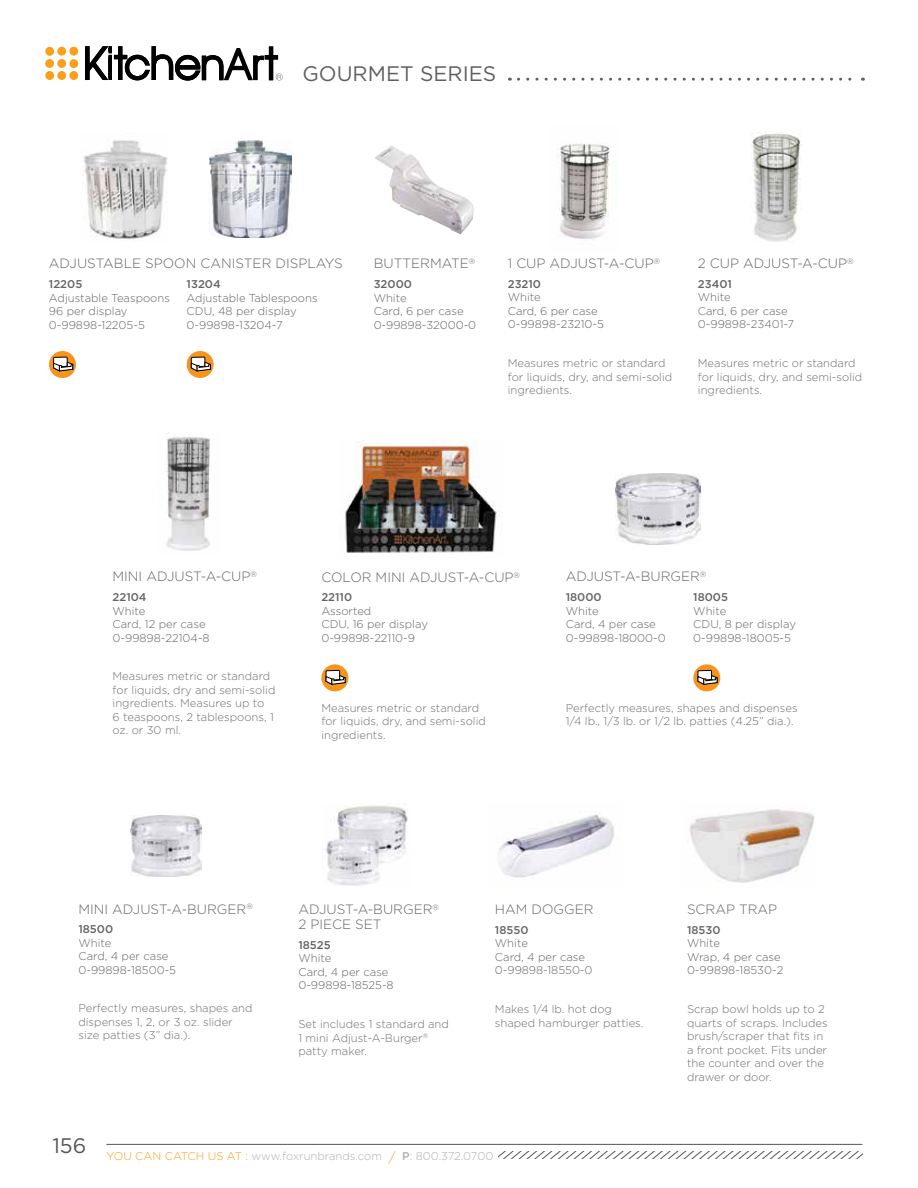
<style>
.page{position:relative;width:918px;height:1188px;background:#fff}
.page>*{position:absolute;margin:0;border:0;box-sizing:border-box;transform-origin:0 0}
.t1{font:21px "Gotham";color:#5f6062}
.t2{font:300 13.5px/15px "Gotham";color:#636466}
.t3{font:300 11.25px/13.5px "Gotham";color:#6d6e71}
.t4{font:300 11.25px/13.5px "Gotham";color:#636466}
.t5{font:500 11.25px "Gotham";color:#636466}
.t6{font:300 11.25px "Gotham";color:#adafb2}
.s1{color:#f99f1c}
.s2{font-size:13.5px;color:#f99f1c}
.s3{font-weight:500}
</style>
<div class="page">
<hr style="left:106px;top:1144px;width:756px;height:1px;background:#555759">
<svg style="left:499px;top:1151px;width:363px;height:7px"></svg>
<div style="left:69px;top:47px;width:9px;height:9px;background:#f99f1c;border-radius:50%"></div>
<div style="left:69px;top:59px;width:9px;height:9px;background:#f99f1c;border-radius:50%"></div>
<div style="left:69px;top:71px;width:9px;height:9px;background:#f99f1c;border-radius:50%"></div>
<div style="left:57px;top:47px;width:9px;height:9px;background:#f99f1c;border-radius:50%"></div>
<div style="left:57px;top:59px;width:9px;height:9px;background:#f99f1c;border-radius:50%"></div>
<div style="left:57px;top:71px;width:9px;height:9px;background:#f99f1c;border-radius:50%"></div>
<div style="left:45px;top:47px;width:9px;height:9px;background:#f99f1c;border-radius:50%"></div>
<div style="left:45px;top:59px;width:9px;height:9px;background:#f99f1c;border-radius:50%"></div>
<div style="left:45px;top:71px;width:9px;height:9px;background:#f99f1c;border-radius:50%"></div>
<svg style="left:85px;top:46px;width:198px;height:35px"></svg>
<div style="left:231px;top:43px;width:11px;height:5px;background:#fff"></div>
<svg style="left:518px;top:78px;width:345px;height:3px"></svg>
<img style="left:750px;top:132px;width:51px;height:110px">
<img style="left:557px;top:142px;width:53px;height:98px">
<img style="left:82px;top:140px;width:86px;height:99px">
<img style="left:209px;top:141px;width:83px;height:97px">
<img style="left:375px;top:145px;width:93px;height:85px">
<div style="left:49px;top:351px;width:27px;height:27px;background:#f7941e;border-radius:50%"></div>
<svg style="left:53px;top:356px;width:22px;height:16px"></svg>
<div style="left:187px;top:351px;width:27px;height:27px;background:#f7941e;border-radius:50%"></div>
<svg style="left:190px;top:356px;width:23px;height:16px"></svg>
<img style="left:615px;top:473px;width:86px;height:71px">
<img style="left:130px;top:815px;width:71px;height:61px">
<img style="left:166px;top:437px;width:44px;height:114px">
<img style="left:345px;top:441px;width:152px;height:112px">
<div style="left:321px;top:664px;width:27px;height:27px;background:#f7941e;border-radius:50%"></div>
<svg style="left:325px;top:670px;width:23px;height:15px"></svg>
<div style="left:693px;top:664px;width:27px;height:27px;background:#f7941e;border-radius:50%"></div>
<svg style="left:697px;top:670px;width:23px;height:15px"></svg>
<img style="left:499px;top:814px;width:115px;height:64px">
<img style="left:326px;top:804px;width:82px;height:82px">
<img style="left:689px;top:809px;width:126px;height:74px">
<h1 class="t1" style="left:302px;top:62px;width:195px">GOURMET SERIES</h1>
<p class="t2" style="left:49px;top:256px;width:295px">ADJUSTABLE SPOON CANISTER DISPLAYS</p>
<p class="t5" style="left:49px;top:278px;width:35px">12205</p>
<p class="t4" style="left:49px;top:291px;width:123px">Adjustable Teaspoons<br>96 per display<br>0-99898-12205-5</p>
<p class="t5" style="left:187px;top:278px;width:36px">13204</p>
<p class="t4" style="left:187px;top:291px;width:132px">Adjustable Tablespoons<br>CDU, 48 per display<br>0-99898-13204-7</p>
<p class="t2" style="left:374px;top:256px;width:103px">BUTTERMATE<sup>®</sup></p>
<p class="t5" style="left:374px;top:278px;width:40px">32000</p>
<p class="t4" style="left:374px;top:291px;width:104px">White<br>Card, 6 per case<br>0-99898-32000-0</p>
<p class="t2" style="left:508px;top:256px;width:154px">1 CUP ADJUST-A-CUP<sup>®</sup></p>
<p class="t2" style="left:698px;top:256px;width:157px">2 CUP ADJUST-A-CUP<sup>®</sup></p>
<p class="t5" style="left:508px;top:278px;width:35px">23210</p>
<p class="t4" style="left:508px;top:291px;width:98px">White<br>Card, 6 per case<br>0-99898-23210-5</p>
<p class="t5" style="left:698px;top:278px;width:36px">23401</p>
<p class="t4" style="left:698px;top:291px;width:98px">White<br>Card, 6 per case<br>0-99898-23401-7</p>
<p class="t3" style="left:508px;top:356px;width:166px">Measures metric or standard for liquids, dry, and semi-solid ingredients.</p>
<p class="t3" style="left:698px;top:356px;width:166px">Measures metric or standard for liquids, dry, and semi-solid ingredients.</p>
<p class="t2" style="left:113px;top:569px;width:146px">MINI ADJUST-A-CUP<sup>®</sup></p>
<p class="t2" style="left:321px;top:570px;width:200px">COLOR MINI ADJUST-A-CUP<sup>®</sup></p>
<p class="t5" style="left:113px;top:591px;width:36px">22104</p>
<p class="t4" style="left:113px;top:604px;width:99px">White<br>Card, 12 per case<br>0-99898-22104-8</p>
<p class="t5" style="left:321px;top:591px;width:32px">22110</p>
<p class="t4" style="left:321px;top:604px;width:108px">Assorted<br>CDU, 16 per display<br>0-99898-22110-9</p>
<p class="t2" style="left:566px;top:569px;width:142px">ADJUST-A-BURGER<sup>®</sup></p>
<p class="t5" style="left:566px;top:591px;width:37px">18000</p>
<p class="t4" style="left:566px;top:604px;width:102px">White<br>Card, 4 per case<br>0-99898-18000-0</p>
<p class="t5" style="left:693px;top:591px;width:36px">18005</p>
<p class="t4" style="left:693px;top:604px;width:104px">White<br>CDU, 8 per display<br>0-99898-18005-5</p>
<p class="t3" style="left:113px;top:669px;width:164px">Measures metric or standard for liquids, dry and semi-solid ingredients. Measures up to<br>6 teaspoons, 2 tablespoons, 1 oz. or 30 ml.</p>
<p class="t3" style="left:321px;top:701px;width:166px">Measures metric or standard for liquids, dry, and semi-solid ingredients.</p>
<p class="t3" style="left:566px;top:701px;width:233px">Perfectly measures, shapes and dispenses<br>1/4 lb., 1/3 lb. or 1/2 lb. patties (4.25” dia.).</p>
<p class="t2" style="left:78px;top:901px;width:176px">MINI ADJUST-A-BURGER<sup>®</sup></p>
<p class="t5" style="left:78px;top:923px;width:36px">18500</p>
<p class="t4" style="left:78px;top:936px;width:99px">White<br>Card, 4 per case<br>0-99898-18500-5</p>
<p class="t3" style="left:78px;top:1002px;width:176px">Perfectly measures, shapes and dispenses 1, 2, or 3 oz. slider size patties (3” dia.).</p>
<p class="t2" style="left:298px;top:902px;width:142px">ADJUST-A-BURGER<sup>®<br></sup>2 PIECE SET</p>
<p class="t2" style="left:495px;top:902px;width:100px">HAM DOGGER</p>
<p class="t2" style="left:687px;top:902px;width:92px">SCRAP TRAP</p>
<p class="t5" style="left:495px;top:924px;width:35px">18550</p>
<p class="t4" style="left:495px;top:937px;width:99px">White<br>Card, 4 per case<br>0-99898-18550-0</p>
<p class="t5" style="left:687px;top:924px;width:35px">18530</p>
<p class="t4" style="left:687px;top:937px;width:98px">White<br>Wrap, 4 per case<br>0-99898-18530-2</p>
<p class="t5" style="left:298px;top:939px;width:34px">18525</p>
<p class="t4" style="left:298px;top:952px;width:97px">White<br>Card, 4 per case<br>0-99898-18525-8</p>
<p class="t3" style="left:298px;top:1017px;width:152px">Set includes 1 standard and<br>1 mini Adjust-A-Burger<sup>® </sup>patty maker.</p>
<p class="t3" style="left:495px;top:1002px;width:150px">Makes 1/4 lb. hot dog shaped hamburger patties.</p>
<p class="t3" style="left:687px;top:1002px;width:142px">Scrap bowl holds up to 2 quarts of scraps. Includes brush/scraper that fits in a front pocket. Fits under the counter and over the drawer or door.</p>
<p class="t6" style="left:52px;top:1150px;width:442px"><sup>156</sup> <span class="s1">YOU CAN CATCH US AT :</span> www.foxrunbrands.com <span class="s2">/</span> <span class="s3">P</span>: 800.372.0700</p>
</div>
